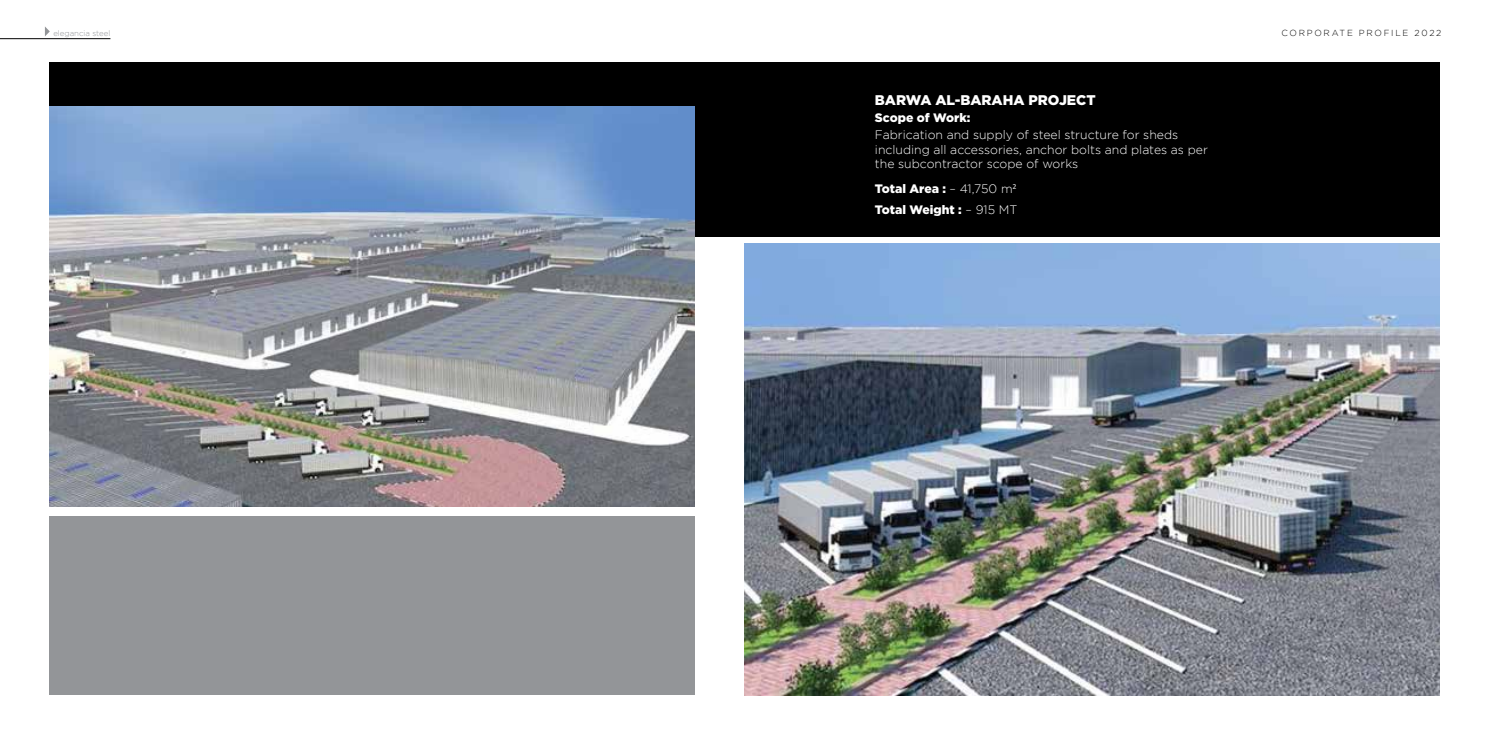
<style>
.page{position:relative;width:1489px;height:745px;background:#fff}
.page>*{position:absolute;margin:0;border:0;box-sizing:border-box;transform-origin:0 0}
.t1{font:900 14px "Gotham";color:#fff}
.t2{font:300 12.25px/14.7px "Gotham";color:#fff}
.t3{font:900 12.25px/20.8px "Gotham";color:#fff}
.t4{font:300 8.75px "Gotham";letter-spacing:.2em;color:#000}
.t5{font:300 7.88px "Gotham";color:#939598}
.s1{font-weight:300}
.s2{font-family:"Calibri";font-weight:300}
</style>
<div class="page">
<svg style="left:45px;top:26px;width:5px;height:10px"></svg>
<hr style="left:0;top:38px;width:110px;height:1px;background:#000">
<div style="left:50px;top:62px;width:1389px;height:174px;background:#000"></div>
<div style="left:50px;top:516px;width:644px;height:178px;background:#939598"></div>
<img style="left:50px;top:107px;width:644px;height:398px">
<img style="left:744px;top:243px;width:695px;height:451px">
<p class="t5" style="left:53px;top:29px;width:59px">elegancia steel</p>
<p class="t4" style="left:1281px;top:28px;width:161px">CORPORATE PROFILE 2022</p>
<p class="t1" style="left:874px;top:91px;width:222px">BARWA AL-BARAHA PROJECT</p>
<p class="t3" style="left:874px;top:107px;width:97px">Scope of Work:</p>
<p class="t2" style="left:874px;top:127px;width:334px">Fabrication and supply of steel structure for sheds including all accessories, anchor bolts and plates as per the subcontractor scope of works</p>
<p class="t3" style="left:874px;top:177px;width:144px">Total Area : <span class="s1">– 41,750 m</span><span class="s2">²<br></span>Total Weight : <span class="s1">– 915 MT</span></p>
</div>
